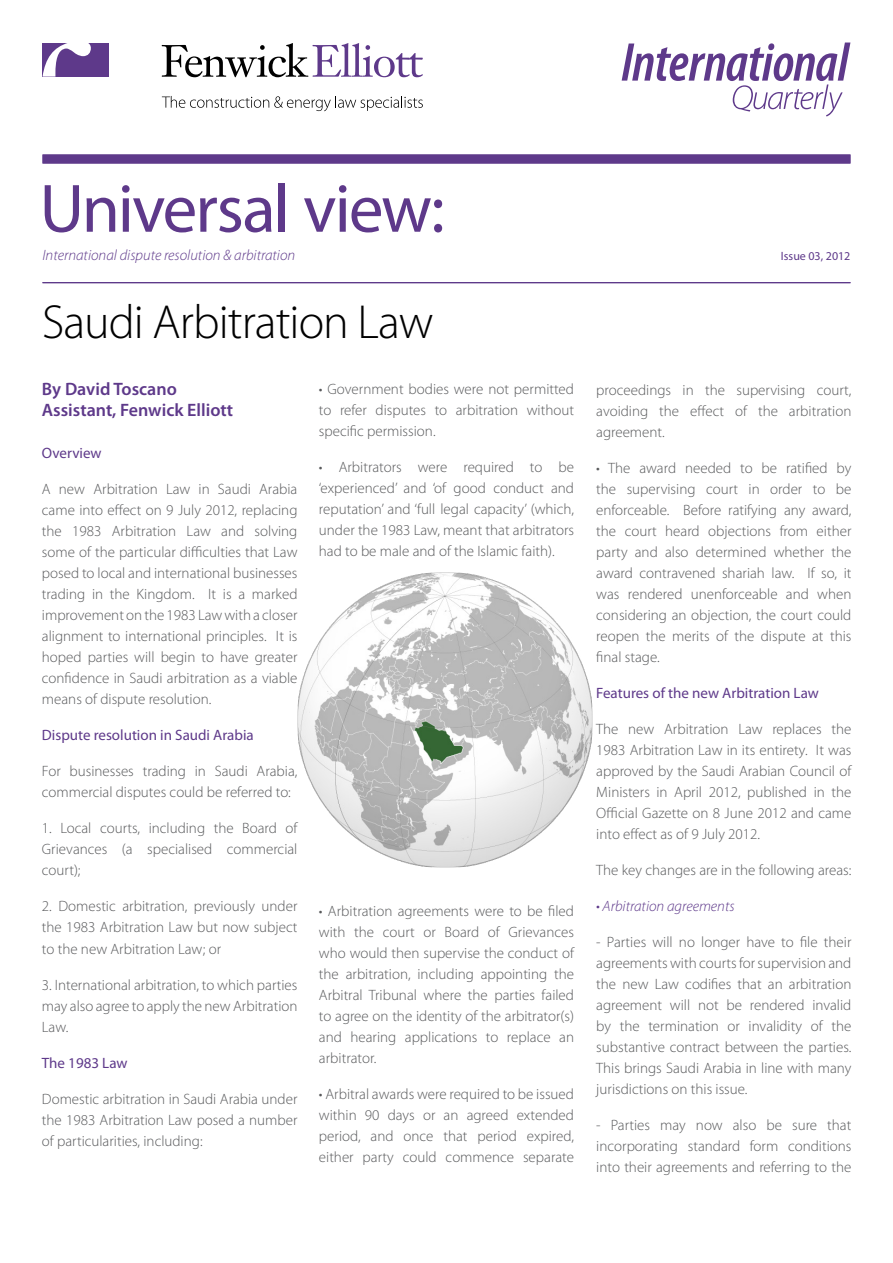
<style>
.page{position:relative;width:893px;height:1263px;background:#fff}
.page>*{position:absolute;margin:0;border:0;box-sizing:border-box;transform-origin:0 0}
.t1{font:69px "Myriad Pro";letter-spacing:-.03em;color:#5e398a}
.t2{font:300 48px "Myriad Pro";letter-spacing:-.02em;color:#000}
.t3{font:600 18px/21px "Myriad Pro";color:#5e398a}
.t4{font:300 15px/21px "Myriad Pro";color:#58595b;text-align:justify}
.t5{font:15px "Myriad Pro";color:#5e398a}
.t6{font:italic 300 15px "Myriad Pro";color:#5e398a}
.t7{font:12px "Myriad Pro";color:#5e398a}
</style>
<div class="page">
<svg style="left:162px;top:43px;width:261px;height:34px"></svg>
<div style="left:43px;top:43px;width:66px;height:34px;background:#5e398a"></div>
<svg style="left:43px;top:43px;width:48px;height:34px"></svg>
<svg style="left:162px;top:96px;width:261px;height:15px"></svg>
<svg style="left:622px;top:43px;width:228px;height:73px"></svg>
<hr style="left:43px;top:282px;width:807px;height:1px;background:#5e398a">
<div style="left:43px;top:154px;width:807px;height:9px;background:#5e398a"></div>
<img style="left:298px;top:573px;width:294px;height:294px">
<h1 class="t1" style="left:40px;top:166px;width:407px">Universal view:</h1>
<p class="t6" style="left:43px;top:246px;width:254px">International dispute resolution &amp; arbitration</p>
<h2 class="t2" style="left:42px;top:293px;width:393px">Saudi Arbitration Law</h2>
<p class="t3" style="left:42px;top:378px;width:193px">By David Toscano<br>Assistant, Fenwick Elliott</p>
<p class="t5" style="left:42px;top:444px;width:61px">Overview</p>
<p class="t4" style="left:42px;top:479px;width:257px">A new Arbitration Law in Saudi Arabia came into effect on 9 July 2012, replacing the 1983 Arbitration Law and solving some of the particular difficulties that Law posed to local and international businesses trading in the Kingdom. It is a marked improvement on the 1983 Law with a closer alignment to international principles. It is hoped parties will begin to have greater confidence in Saudi arbitration as a viable means of dispute resolution.</p>
<p class="t5" style="left:42px;top:726px;width:213px">Dispute resolution in Saudi Arabia</p>
<p class="t4" style="left:42px;top:761px;width:257px">For businesses trading in Saudi Arabia, commercial disputes could be referred to:</p>
<p class="t4" style="left:42px;top:818px;width:257px">1. Local courts, including the Board of Grievances (a specialised commercial court);</p>
<p class="t4" style="left:42px;top:896px;width:257px">2. Domestic arbitration, previously under the 1983 Arbitration Law but now subject to the new Arbitration Law; or</p>
<p class="t4" style="left:42px;top:974px;width:257px">3. International arbitration, to which parties may also agree to apply the new Arbitration Law.</p>
<p class="t5" style="left:42px;top:1053px;width:87px">The 1983 Law</p>
<p class="t4" style="left:42px;top:1088px;width:257px">Domestic arbitration in Saudi Arabia under the 1983 Arbitration Law posed a number of particularities, including:</p>
<p class="t4" style="left:319px;top:378px;width:257px">• Government bodies were not permitted to refer disputes to arbitration without specific permission.</p>
<p class="t4" style="left:319px;top:456px;width:257px">• Arbitrators were required to be ‘experienced’ and ‘of good conduct and reputation’ and ‘full legal capacity’ (which, under the 1983 Law, meant that arbitrators had to be male and of the Islamic faith).</p>
<p class="t4" style="left:319px;top:900px;width:257px">• Arbitration agreements were to be filed with the court or Board of Grievances who would then supervise the conduct of the arbitration, including appointing the Arbitral Tribunal where the parties failed to agree on the identity of the arbitrator(s) and hearing applications to replace an arbitrator.</p>
<p class="t4" style="left:319px;top:1083px;width:257px">• Arbitral awards were required to be issued within 90 days or an agreed extended period, and once that period expired, either party could commence separate</p>
<p class="t7" style="left:781px;top:249px;width:71px">Issue 03, 2012</p>
<p class="t4" style="left:596px;top:379px;width:257px">proceedings in the supervising court, avoiding the effect of the arbitration agreement.</p>
<p class="t4" style="left:596px;top:457px;width:257px">• The award needed to be ratified by the supervising court in order to be enforceable. Before ratifying any award, the court heard objections from either party and also determined whether the award contravened shariah law. If so, it was rendered unenforceable and when considering an objection, the court could reopen the merits of the dispute at this final stage.</p>
<p class="t5" style="left:596px;top:683px;width:224px">Features of the new Arbitration Law</p>
<p class="t4" style="left:596px;top:718px;width:257px">The new Arbitration Law replaces the 1983 Arbitration Law in its entirety. It was approved by the Saudi Arabian Council of Ministers in April 2012, published in the Official Gazette on 8 June 2012 and came into effect as of 9 July 2012.</p>
<p class="t4" style="left:596px;top:859px;width:257px">The key changes are in the following areas:</p>
<p class="t6" style="left:596px;top:896px;width:140px">• Arbitration agreements</p>
<p class="t4" style="left:596px;top:931px;width:257px">- Parties will no longer have to file their agreements with courts for supervision and the new Law codifies that an arbitration agreement will not be rendered invalid by the termination or invalidity of the substantive contract between the parties.<br>This brings Saudi Arabia in line with many jurisdictions on this issue.</p>
<p class="t4" style="left:596px;top:1114px;width:257px">- Parties may now also be sure that incorporating standard form conditions into their agreements and referring to the</p>
</div>
